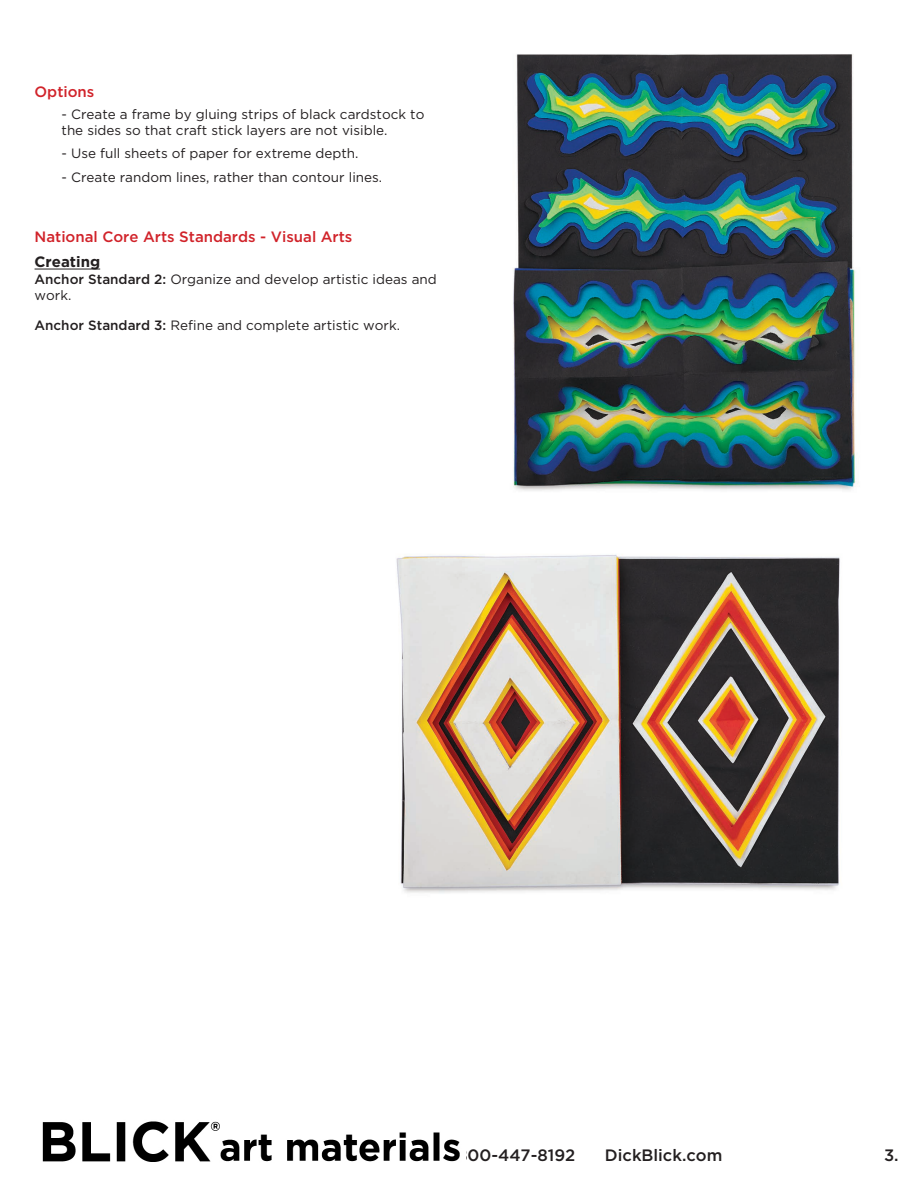
<style>
.page{position:relative;width:918px;height:1188px;background:#fff}
.page>*{position:absolute;margin:0;border:0;box-sizing:border-box;transform-origin:0 0}
.Materials_Heading{font:500 16.5px "Gotham";color:#231f20}
.Process_Steps{font:500 15px "Gotham";color:#d1232a}
.Standards{font:700 15px "Gotham";color:#231f20}
.Process_Steps-2{font:13.5px/15.8px "Gotham";color:#231f20}
.Standards-2{font:13.5px/16.5px "Gotham";color:#231f20}
.s1{font-weight:500}
</style>
<div class="page">
<hr style="left:35px;top:269px;width:65px;height:1px;background:#231f20">
<img style="left:42px;top:1121px;width:418px;height:41px">
<img style="left:513px;top:54px;width:343px;height:437px">
<img style="left:396px;top:554px;width:444px;height:339px">
<p class="Process_Steps" style="left:35px;top:83px;width:61px">Options</p>
<p class="Process_Steps-2" style="left:62px;top:106px;width:364px">- Create a frame by gluing strips of black cardstock to the sides so that craft stick layers are not visible.</p>
<p class="Process_Steps-2" style="left:62px;top:145px;width:298px">- Use full sheets of paper for extreme depth.</p>
<p class="Process_Steps-2" style="left:62px;top:169px;width:322px">- Create random lines, rather than contour lines.</p>
<p class="Process_Steps" style="left:35px;top:228px;width:319px">National Core Arts Standards - Visual Arts</p>
<p class="Standards" style="left:35px;top:253px;width:67px">Creating</p>
<p class="Standards-2" style="left:35px;top:270px;width:404px"><span class="s1">Anchor Standard 2:</span> Organize and develop artistic ideas and work.</p>
<p class="Standards-2" style="left:35px;top:317px;width:367px"><span class="s1">Anchor Standard 3:</span> Refine and complete artistic work.</p>
<p class="Materials_Heading" style="left:457px;top:1146px;width:120px">800-447-8192</p>
<p class="Materials_Heading" style="left:605px;top:1146px;width:119px">DickBlick.com</p>
<p class="Materials_Heading" style="left:884px;top:1146px;width:16px">3.</p>
</div>
